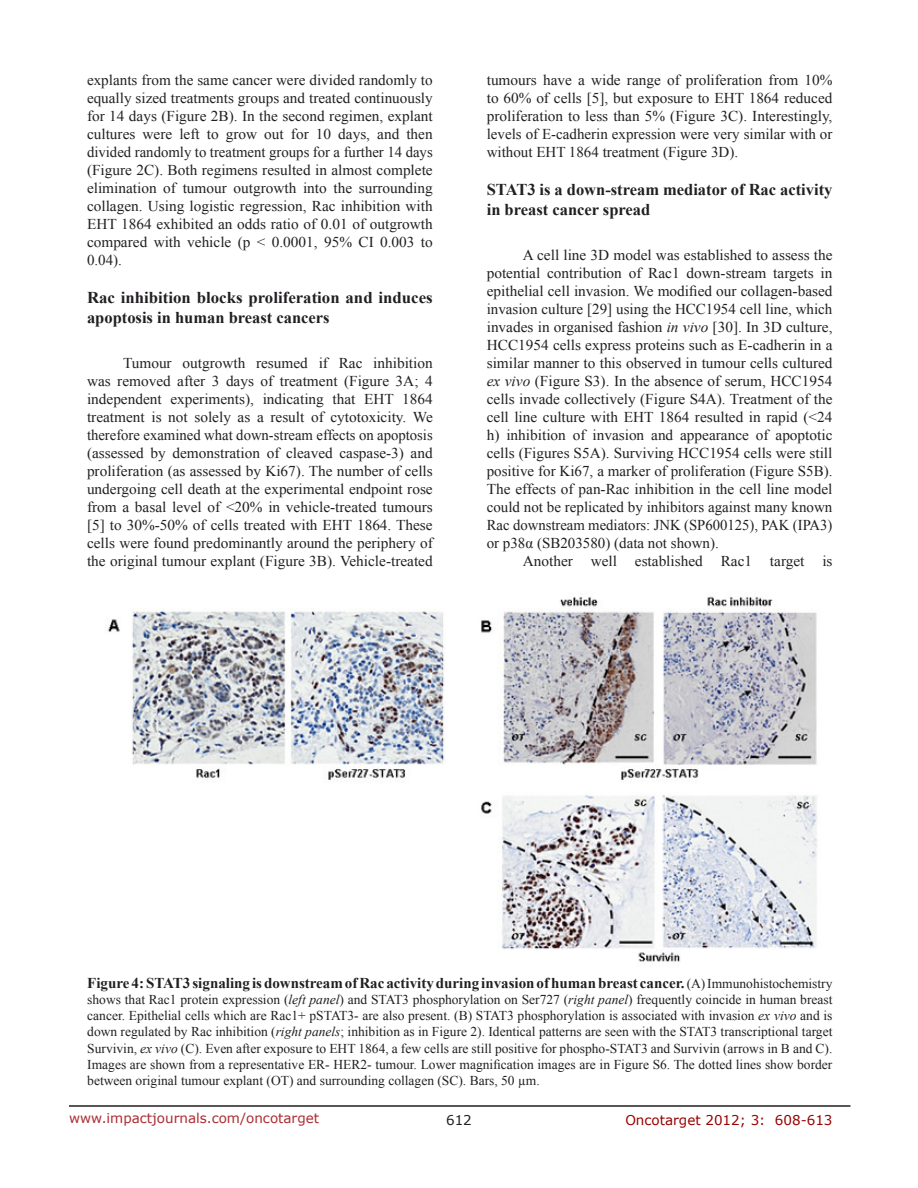
<style>
.page{position:relative;width:918px;height:1188px;background:#fff}
.page>*{position:absolute;margin:0;border:0;box-sizing:border-box;transform-origin:0 0}
.SubHeading{font:700 16.5px/19.8px "Times New Roman";color:#221f22}
.BodyText{font:15px/18px "Times New Roman";color:#221f22;text-align:justify}
.FigureText{font:700 15px "Times New Roman";color:#221f22}
.FigureText-2{font:13.5px/16.2px "Times New Roman";color:#221f22;text-align:justify}
.t1{font:13.5px "Verdana";color:#ac2b31}
.t2{font:13.5px "Verdana";color:#970000}
.t3{font:13.5px "Verdana";color:#221f22}
.s1{font-style:italic}
.s2{font-weight:400;font-size:13.5px}
</style>
<div class="page">
<hr style="left:69px;top:1105px;width:781px;height:2px;background:#231f20">
<img style="left:108px;top:596px;width:709px;height:366px">
<p class="BodyText" style="left:87px;top:71px;width:347px">explants from the same cancer were divided randomly to equally sized treatments groups and treated continuously for 14 days (Figure 2B). In the second regimen, explant cultures were left to grow out for 10 days, and then divided randomly to treatment groups for a further 14 days (Figure 2C). Both regimens resulted in almost complete elimination of tumour outgrowth into the surrounding collagen. Using logistic regression, Rac inhibition with EHT 1864 exhibited an odds ratio of 0.01 of outgrowth compared with vehicle (p &lt; 0.0001, 95% CI 0.003 to 0.04).</p>
<p class="SubHeading" style="left:87px;top:287px;width:347px">Rac inhibition blocks proliferation and induces apoptosis in human breast cancers</p>
<p class="BodyText" style="left:87px;top:354px;width:347px;text-indent:36px">Tumour outgrowth resumed if Rac inhibition was removed after 3 days of treatment (Figure 3A; 4 independent experiments), indicating that EHT 1864 treatment is not solely as a result of cytotoxicity. We therefore examined what down-stream effects on apoptosis (assessed by demonstration of cleaved caspase-3) and proliferation (as assessed by Ki67). The number of cells undergoing cell death at the experimental endpoint rose from a basal level of &lt;20% in vehicle-treated tumours [5] to 30%-50% of cells treated with EHT 1864. These cells were found predominantly around the periphery of the original tumour explant (Figure 3B). Vehicle-treated</p>
<p class="BodyText" style="left:487px;top:71px;width:347px">tumours have a wide range of proliferation from 10% to 60% of cells [5], but exposure to EHT 1864 reduced proliferation to less than 5% (Figure 3C). Interestingly, levels of E-cadherin expression were very similar with or without EHT 1864 treatment (Figure 3D).</p>
<p class="SubHeading" style="left:487px;top:179px;width:347px">STAT3 is a down-stream mediator of Rac activity in breast cancer spread</p>
<p class="BodyText" style="left:487px;top:246px;width:347px;text-indent:36px">A cell line 3D model was established to assess the potential contribution of Rac1 down-stream targets in epithelial cell invasion. We modified our collagen-based invasion culture [29] using the HCC1954 cell line, which invades in organised fashion <span class="s1">in vivo</span> [30]. In 3D culture, HCC1954 cells express proteins such as E-cadherin in a similar manner to this observed in tumour cells cultured <span class="s1">ex vivo</span> (Figure S3). In the absence of serum, HCC1954 cells invade collectively (Figure S4A). Treatment of the cell line culture with EHT 1864 resulted in rapid (&lt;24 h) inhibition of invasion and appearance of apoptotic cells (Figures S5A). Surviving HCC1954 cells were still positive for Ki67, a marker of proliferation (Figure S5B).<br>The effects of pan-Rac inhibition in the cell line model could not be replicated by inhibitors against many known Rac downstream mediators: JNK (SP600125), PAK (IPA3) or p38α (SB203580) (data not shown).</p>
<p class="BodyText" style="left:523px;top:552px;width:311px">Another well established Rac1 target is</p>
<p class="FigureText" style="left:87px;top:972px;width:747px">Figure 4: STAT3 signaling is downstream of Rac activity during invasion of human breast cancer. <span class="s2">(A) Immunohistochemistry</span></p>
<p class="FigureText-2" style="left:87px;top:991px;width:747px">shows that Rac1 protein expression (<span class="s1">left panel</span>) and STAT3 phosphorylation on Ser727 (<span class="s1">right panel</span>) frequently coincide in human breast cancer. Epithelial cells which are Rac1+ pSTAT3- are also present. (B) STAT3 phosphorylation is associated with invasion <span class="s1">ex vivo</span> and is down regulated by Rac inhibition (<span class="s1">right panels</span>; inhibition as in Figure 2). Identical patterns are seen with the STAT3 transcriptional target Survivin, <span class="s1">ex vivo</span> (C). Even after exposure to EHT 1864, a few cells are still positive for phospho-STAT3 and Survivin (arrows in B and C).<br>Images are shown from a representative ER- HER2- tumour. Lower magnification images are in Figure S6. The dotted lines show border between original tumour explant (OT) and surrounding collagen (SC). Bars, 50 µm.</p>
<p class="t1" style="left:69px;top:1109px;width:252px">www.impactjournals.com/oncotarget</p>
<p class="t3" style="left:446px;top:1111px;width:27px">612</p>
<p class="t2" style="left:625px;top:1111px;width:209px">Oncotarget 2012; 3: 608-613</p>
</div>
